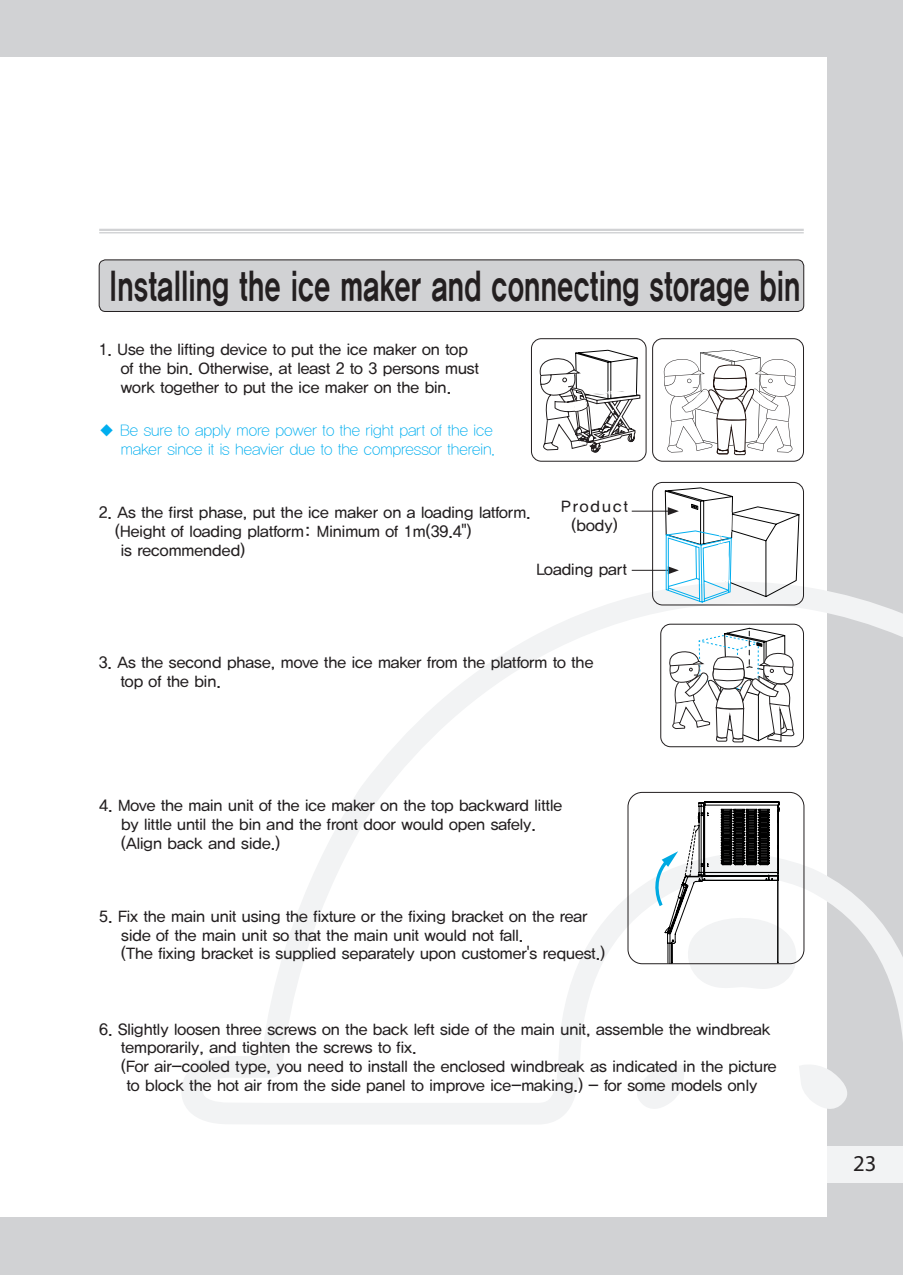
<style>
.page{position:relative;width:903px;height:1275px;background:#d1d2d4}
.page>*{position:absolute;margin:0;border:0;box-sizing:border-box;transform-origin:0 0}
.t1{font:40.25px "YDIYGO350";color:#231f20;scale:.68 1}
.t2{font:22.75px "Myriad Pro";color:#231f20}
.t3{font:15.75px "YDIYGO330";color:#231f20}
.t4{font:15.75px "YDIYGO310";color:#00aeef}
.t5{font:15.75px/18.9px "YDIYGO330";letter-spacing:.13em;color:#231f20;text-align:center}
</style>
<div class="page">
<div style="left:0;top:1147px;width:903px;height:36px;background:#f2f3f4"></div>
<div style="left:0;top:58px;width:827px;height:1159px;background:#fff"></div>
<svg style="left:182px;top:582px;width:721px;height:542px"></svg>
<hr style="left:99px;top:232px;width:705px;height:1px;background:#d1d2d4">
<hr style="left:99px;top:229px;width:705px;height:2px;background:#d1d2d4">
<div style="left:99px;top:260px;width:705px;height:51px;background:#d1d2d4;border-radius:6px"></div>
<div style="left:99px;top:259px;width:705px;height:53px;border:1px solid #231f20;border-radius:6px"></div>
<div style="left:652px;top:482px;width:152px;height:123px;border:1px solid #231f20;border-radius:10px"></div>
<div style="left:661px;top:624px;width:142px;height:123px;background:#fff;border-radius:10px"></div>
<div style="left:660px;top:624px;width:144px;height:123px;border:1px solid #231f20;border-radius:10px"></div>
<div style="left:652px;top:338px;width:152px;height:123px;border:1px solid #231f20;border-radius:10px"></div>
<hr style="left:632px;top:570px;width:38px;height:1px;background:#231f20">
<hr style="left:632px;top:511px;width:38px;height:1px;background:#231f20">
<div style="left:531px;top:338px;width:115px;height:123px;border:1px solid #231f20;border-radius:10px"></div>
<svg style="left:539px;top:350px;width:101px;height:103px"></svg>
<svg style="left:666px;top:628px;width:131px;height:143px"></svg>
<svg style="left:662px;top:350px;width:139px;height:253px"></svg>
<svg style="left:653px;top:801px;width:146px;height:189px"></svg>
<div style="left:628px;top:792px;width:176px;height:172px;border:1px solid #231f20;border-radius:14px"></div>
<p class="t1" style="left:109px;top:265px;width:1018px">Installing the ice maker and connecting storage bin</p>
<p class="t3" style="left:99px;top:341px;width:370px">1. Use the lifting device to put the ice maker on top</p>
<p class="t3" style="left:121px;top:360px;width:360px">of the bin. Otherwise, at least 2 to 3 persons must</p>
<p class="t3" style="left:121px;top:379px;width:332px">work together to put the ice maker on the bin.</p>
<p class="t4" style="left:99px;top:421px;width:396px">◆ Be sure to apply more power to the right part of the ice</p>
<p class="t4" style="left:121px;top:440px;width:376px">maker since it is heavier due to the compressor therein.</p>
<p class="t3" style="left:99px;top:504px;width:434px">2. As the first phase, put the ice maker on a loading latform.</p>
<p class="t3" style="left:115px;top:523px;width:358px">(Height of loading platform: Minimum of 1m(39.4")</p>
<p class="t3" style="left:121px;top:541px;width:126px">is recommended)</p>
<p class="t5" style="left:561px;top:497px;width:68px">Product (body)</p>
<p class="t3" style="left:536px;top:561px;width:92px">Loading part</p>
<p class="t3" style="left:99px;top:653px;width:496px">3. As the second phase, move the ice maker from the platform to the</p>
<p class="t3" style="left:121px;top:672px;width:102px">top of the bin.</p>
<p class="t3" style="left:99px;top:796px;width:464px">4. Move the main unit of the ice maker on the top backward little</p>
<p class="t3" style="left:121px;top:815px;width:416px">by little until the bin and the front door would open safely.</p>
<p class="t3" style="left:121px;top:834px;width:160px">(Align back and side.)</p>
<p class="t3" style="left:99px;top:907px;width:490px">5. Fix the main unit using the fixture or the fixing bracket on the rear</p>
<p class="t3" style="left:121px;top:926px;width:404px">side of the main unit so that the main unit would not fall.</p>
<p class="t3" style="left:121px;top:945px;width:485px">(The fixing bracket is supplied separately upon customer's request.)</p>
<p class="t3" style="left:99px;top:1020px;width:673px">6. Slightly loosen three screws on the back left side of the main unit, assemble the windbreak</p>
<p class="t3" style="left:121px;top:1039px;width:297px">temporarily, and tighten the screws to fix.</p>
<p class="t3" style="left:121px;top:1058px;width:657px">(For air-cooled type, you need to install the enclosed windbreak as indicated in the picture</p>
<p class="t3" style="left:127px;top:1077px;width:632px">to block the hot air from the side panel to improve ice-making.) - for some models only</p>
<h2 class="t2" style="left:853px;top:1149px;width:25px">23</h2>
</div>
